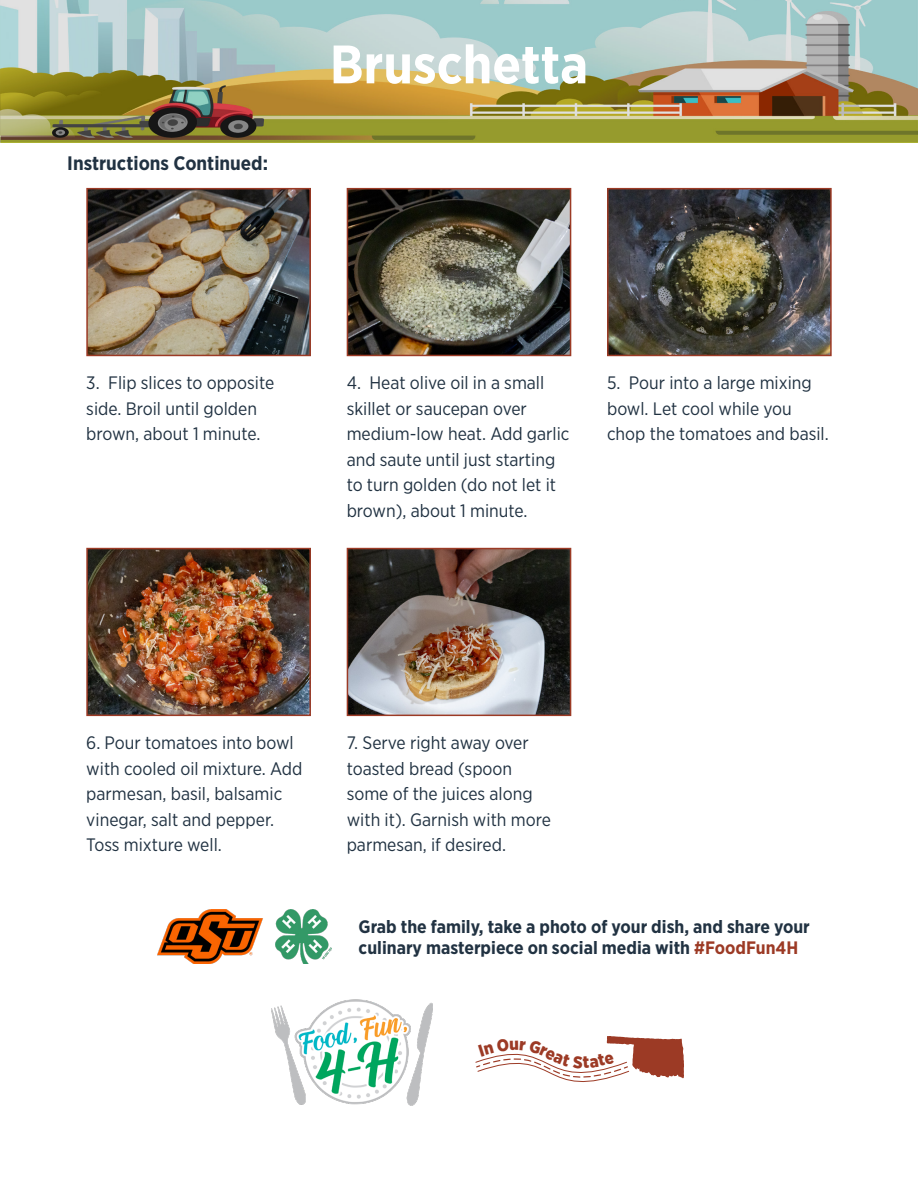
<style>
.page{position:relative;width:918px;height:1188px;background:#fff}
.page>*{position:absolute;margin:0;border:0;box-sizing:border-box;transform-origin:0 0}
.t1{font:700 54px "Gotham Narrow";color:#fff}
.t2{font:700 19.5px "Gotham Narrow";color:#213242}
.t3{font:18px/25.5px "Gotham Narrow";color:#213242}
.t4{font:700 18px/21.6px "Gotham Narrow";color:#213242}
.s1{color:#9c3a25}
</style>
<div class="page">
<svg style="left:0;top:0;width:918px;height:142px;background:#a7ad89"></svg>
<img style="left:89px;top:191px;width:219px;height:162px">
<div style="left:86px;top:188px;width:225px;height:168px;border:2px solid #9c3a25"></div>
<img style="left:350px;top:191px;width:218px;height:162px">
<div style="left:347px;top:188px;width:224px;height:168px;border:2px solid #9c3a25"></div>
<img style="left:610px;top:191px;width:219px;height:162px">
<div style="left:607px;top:188px;width:225px;height:168px;border:2px solid #9c3a25"></div>
<img style="left:89px;top:551px;width:219px;height:162px">
<div style="left:86px;top:548px;width:225px;height:168px;border:2px solid #9c3a25"></div>
<img style="left:158px;top:909px;width:174px;height:55px">
<img style="left:271px;top:999px;width:161px;height:107px">
<img style="left:350px;top:551px;width:218px;height:162px">
<div style="left:347px;top:548px;width:224px;height:168px;border:2px solid #9c3a25"></div>
<svg style="left:475px;top:1036px;width:209px;height:46px"></svg>
<p class="t2" style="left:67px;top:150px;width:202px">Instructions Continued:</p>
<p class="t1" style="left:330px;top:30px;width:260px">Bruschetta</p>
<p class="t3" style="left:86px;top:370px;width:190px">3. Flip slices to opposite side. Broil until golden brown, about 1 minute.</p>
<p class="t3" style="left:347px;top:370px;width:224px">4. Heat olive oil in a small skillet or saucepan over medium-low heat. Add garlic and saute until just starting to turn golden (do not let it brown), about 1 minute.</p>
<p class="t3" style="left:607px;top:370px;width:223px">5. Pour into a large mixing bowl. Let cool while you chop the tomatoes and basil.</p>
<p class="t3" style="left:86px;top:730px;width:218px">6. Pour tomatoes into bowl with cooled oil mixture. Add parmesan, basil, balsamic vinegar, salt and pepper.<br>Toss mixture well.</p>
<p class="t3" style="left:347px;top:730px;width:206px">7. Serve right away over toasted bread (spoon some of the juices along with it). Garnish with more parmesan, if desired.</p>
<p class="t4" style="left:359px;top:916px;width:453px">Grab the family, take a photo of your dish, and share your culinary masterpiece on social media with <span class="s1">#FoodFun4H</span></p>
</div>
